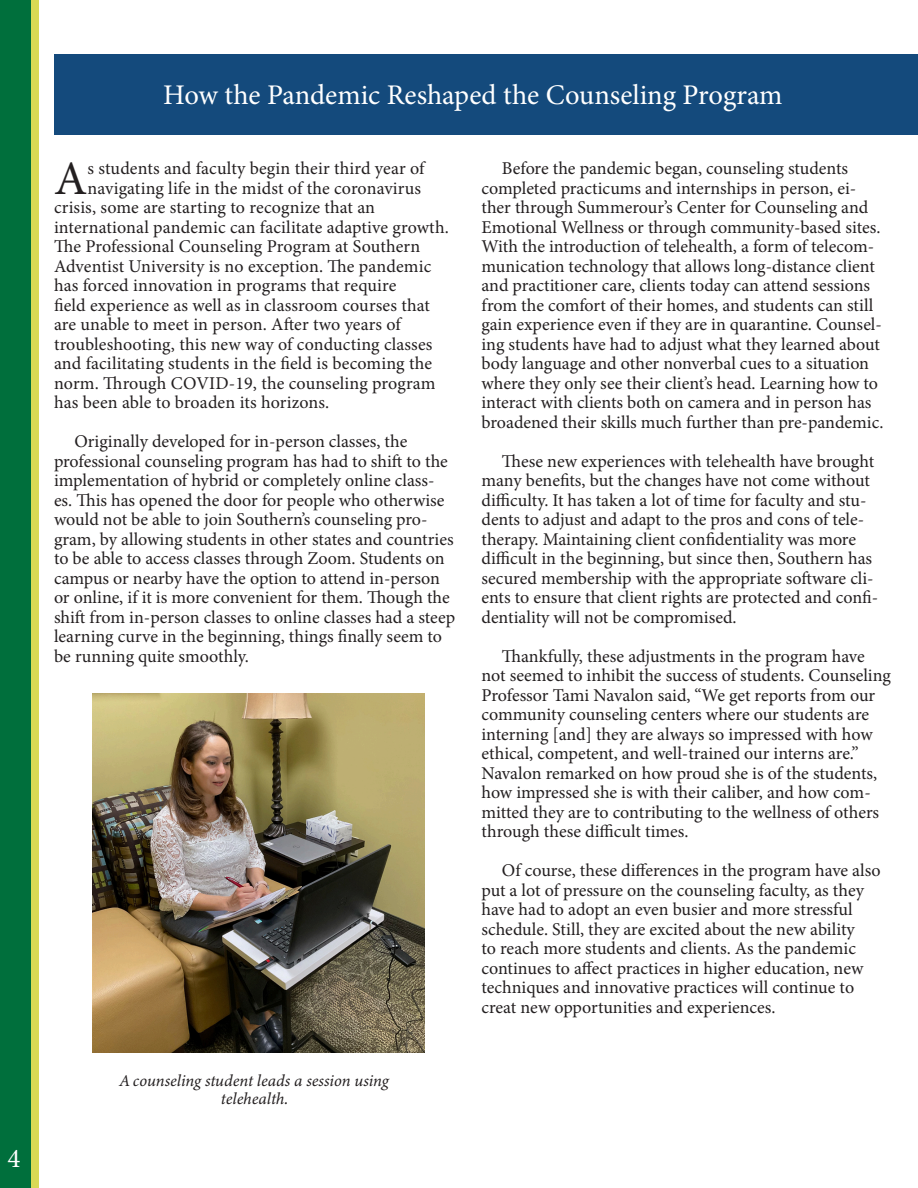
<style>
.page{position:relative;width:918px;height:1188px;background:#fff}
.page>*{position:absolute;margin:0;border:0;box-sizing:border-box;transform-origin:0 0}
.Intro_paragraph{font:48px "Minion Pro";color:#231f20}
.t1{font:28.5px "Minion Pro";color:#fff}
.t2{font:27px "Minion Pro";color:#fff}
.Intro_paragraph-2{font:18px/19.5px "Minion Pro";color:#231f20}
.t3{font:italic 16.5px/18px "Minion Variable Concept";color:#231f20;text-align:center}
</style>
<div class="page">
<div style="left:0;top:0;width:39px;height:1188px;background:#d9da55"></div>
<div style="left:0;top:0;width:31px;height:1188px;background:#006f3c"></div>
<div style="left:54px;top:54px;width:864px;height:81px;background:#144a7c"></div>
<img style="left:93px;top:693px;width:332px;height:360px">
<h3 class="t2" style="left:8px;top:1140px;width:14px">4</h3>
<p class="t1" style="left:163px;top:76px;width:621px">How the Pandemic Reshaped the Counseling Program</p>
<p class="Intro_paragraph" style="left:54px;top:146px;width:35px">A</p>
<p class="Intro_paragraph-2" style="left:88px;top:159px;width:338px">s students and faculty begin their third year of</p>
<p class="Intro_paragraph-2" style="left:88px;top:178px;width:335px">navigating life in the midst of the coronavirus</p>
<p class="Intro_paragraph-2" style="left:54px;top:198px;width:323px">crisis, some are starting to recognize that an</p>
<p class="Intro_paragraph-2" style="left:54px;top:217px;width:396px">international pandemic can facilitate adaptive growth.</p>
<p class="Intro_paragraph-2" style="left:54px;top:237px;width:368px">The Professional Counseling Program at Southern</p>
<p class="Intro_paragraph-2" style="left:54px;top:256px;width:379px">Adventist University is no exception. The pandemic</p>
<p class="Intro_paragraph-2" style="left:54px;top:276px;width:344px">has forced innovation in programs that require</p>
<p class="Intro_paragraph-2" style="left:54px;top:295px;width:378px">field experience as well as in classroom courses that</p>
<p class="Intro_paragraph-2" style="left:54px;top:315px;width:348px">are unable to meet in person. After two years of</p>
<p class="Intro_paragraph-2" style="left:54px;top:334px;width:380px">troubleshooting, this new way of conducting classes</p>
<p class="Intro_paragraph-2" style="left:54px;top:354px;width:380px">and facilitating students in the field is becoming the</p>
<p class="Intro_paragraph-2" style="left:54px;top:373px;width:383px">norm. Through COVID-19, the counseling program</p>
<p class="Intro_paragraph-2" style="left:54px;top:393px;width:277px">has been able to broaden its horizons.</p>
<p class="Intro_paragraph-2" style="left:54px;top:432px;width:403px;text-indent:20px">Originally developed for in-person classes, the professional counseling program has had to shift to the implementation of hybrid or completely online class&shy;es. This has opened the door for people who otherwise would not be able to join Southern’s counseling pro&shy;gram, by allowing students in other states and countries to be able to access classes through Zoom. Students on campus or nearby have the option to attend in-person or online, if it is more convenient for them. Though the shift from in-person classes to online classes had a steep learning curve in the beginning, things finally seem to be running quite smoothly.</p>
<p class="t3" style="left:120px;top:1071px;width:271px">A counseling student leads a session using telehealth.</p>
<p class="Intro_paragraph-2" style="left:482px;top:159px;width:404px;text-indent:20px">Before the pandemic began, counseling students completed practicums and internships in person, ei&shy;ther through Summerour’s Center for Counseling and Emotional Wellness or through community-based sites.<br>With the introduction of telehealth, a form of telecom&shy;munication technology that allows long-distance client and practitioner care, clients today can attend sessions from the comfort of their homes, and students can still gain experience even if they are in quarantine. Counsel&shy;ing students have had to adjust what they learned about body language and other nonverbal cues to a situation where they only see their client’s head. Learning how to interact with clients both on camera and in person has broadened their skills much further than pre-pandemic.</p>
<p class="Intro_paragraph-2" style="left:482px;top:451px;width:398px;text-indent:20px">These new experiences with telehealth have brought many benefits, but the changes have not come without difficulty. It has taken a lot of time for faculty and stu&shy;dents to adjust and adapt to the pros and cons of tele&shy;therapy. Maintaining client confidentiality was more difficult in the beginning, but since then, Southern has secured membership with the appropriate software cli&shy;ents to ensure that client rights are protected and confi&shy;dentiality will not be compromised.</p>
<p class="Intro_paragraph-2" style="left:482px;top:646px;width:411px;text-indent:20px">Thankfully, these adjustments in the program have not seemed to inhibit the success of students. Counseling Professor Tami Navalon said, “We get reports from our community counseling centers where our students are interning [and] they are always so impressed with how ethical, competent, and well-trained our interns are.” Navalon remarked on how proud she is of the students, how impressed she is with their caliber, and how com&shy;mitted they are to contributing to the wellness of others through these difficult times.</p>
<p class="Intro_paragraph-2" style="left:482px;top:861px;width:401px;text-indent:20px">Of course, these differences in the program have also put a lot of pressure on the counseling faculty, as they have had to adopt an even busier and more stressful schedule. Still, they are excited about the new ability<br>to reach more students and clients. As the pandemic continues to affect practices in higher education, new techniques and innovative practices will continue to creat new opportunities and experiences.</p>
</div>
